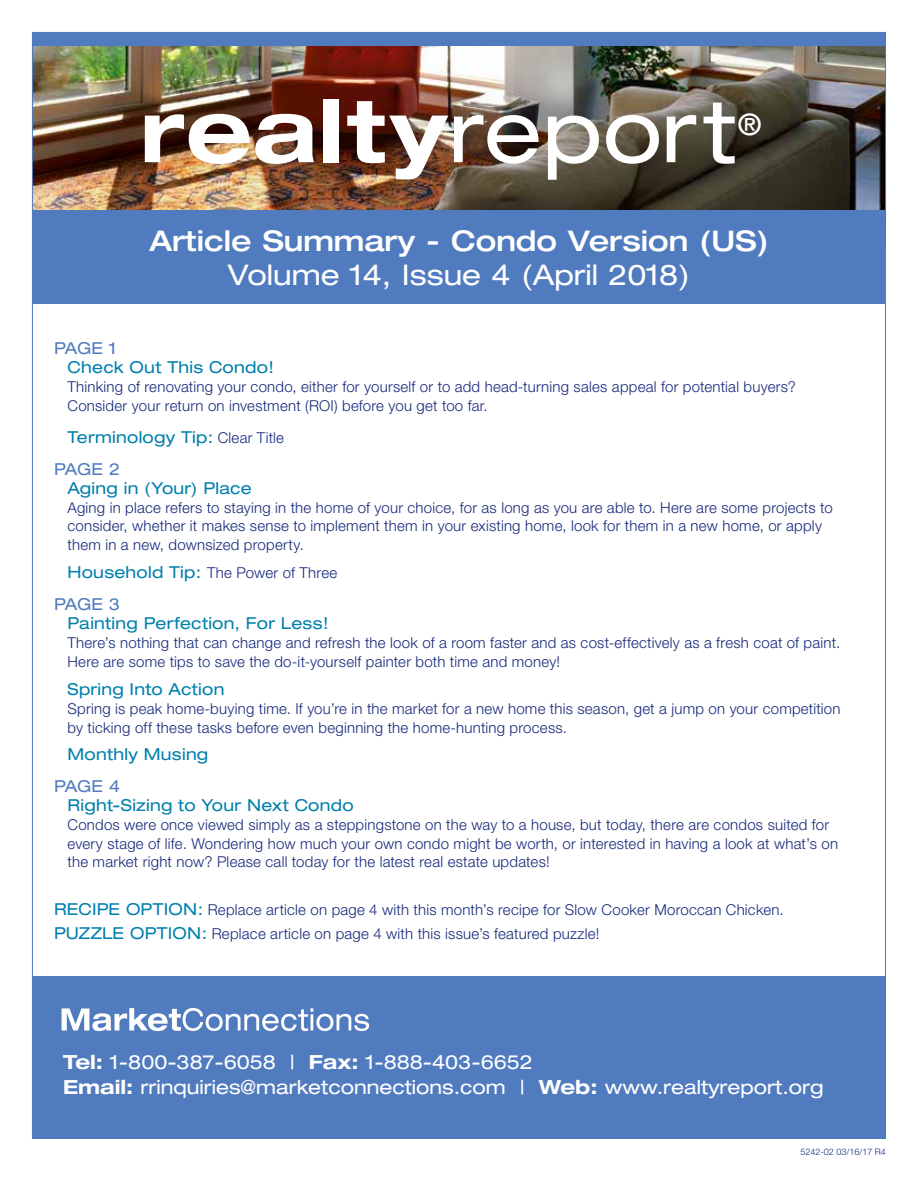
<style>
.page{position:relative;width:918px;height:1188px;background:#fff}
.page>*{position:absolute;margin:0;border:0;box-sizing:border-box;transform-origin:0 0}
.t1{font:700 expanded 87px "Helvetica Neue";letter-spacing:.015em;color:#fff}
.t2{font:expanded 29.7px "Helvetica Neue";color:#fff}
.t3{font:500 expanded 28.5px "Helvetica Neue";color:#fff}
.t4{font:expanded 28.5px "Helvetica Neue";color:#fff}
.t5{font:expanded 19.5px/25.5px "Helvetica Neue";color:#fff}
.t6{font:expanded 16.5px/32.2px "Helvetica Neue";letter-spacing:.015em;color:#0080ad}
.t7{font:expanded 16.5px "Helvetica Neue";letter-spacing:-.025em;color:#517bbf}
.t8{font:300 15px/18.8px "Helvetica Neue LT Std";letter-spacing:.015em;color:#16287a}
.t9{font:300 9px "Helvetica Neue LT Std";color:#16287a}
.s1{font-weight:400}
.s2{font-family:"Helvetica Neue LT Std";font-weight:300;font-stretch:normal;font-size:15px;color:#16287a}
.s3{color:#517bbf}
.s4{font-family:"Helvetica Neue";font-weight:400;font-stretch:expanded;font-size:16.5px;color:#0080ad}
.s5{font-weight:700}
</style>
<div class="page">
<img style="left:34px;top:46px;width:850px;height:164px">
<div style="left:32px;top:977px;width:854px;height:162px;background:#517bbf"></div>
<div style="left:33px;top:210px;width:852px;height:94px;background:#517bbf"></div>
<div style="left:32px;top:32px;width:854px;height:14px;background:#517bbf"></div>
<svg style="left:62px;top:1008px;width:307px;height:23px"></svg>
<h1 class="t1" style="left:140px;top:77px;width:598px">realty<span class="s1">report</span></h1>
<h2 class="t2" style="left:738px;top:106px;width:25px">®</h2>
<h3 class="t3" style="left:149px;top:223px;width:621px">Article Summary - Condo Version (US)</h3>
<h3 class="t4" style="left:228px;top:258px;width:464px">Volume 14, Issue 4 (April 2018)</h3>
<p class="t7" style="left:54px;top:339px;width:64px">PAGE 1</p>
<p class="t6" style="left:67px;top:351px;width:208px">Check Out This Condo!</p>
<p class="t8" style="left:68px;top:377px;width:730px">Thinking of renovating your condo, either for yourself or to add head-turning sales appeal for potential buyers?<br>Consider your return on investment (ROI) before you get too far.</p>
<p class="t6" style="left:54px;top:421px;width:232px;text-indent:14px">Terminology Tip: <span class="s2">Clear Title<br></span><span class="s3">PAGE 2</span></p>
<p class="t6" style="left:67px;top:472px;width:186px">Aging in (Your) Place</p>
<p class="t8" style="left:68px;top:498px;width:767px">Aging in place refers to staying in the home of your choice, for as long as you are able to. Here are some projects to consider, whether it makes sense to implement them in your existing home, look for them in a new home, or apply them in a new, downsized property.</p>
<p class="t8" style="left:68px;top:563px;width:271px"><span class="s4">Household Tip:</span> The Power of Three</p>
<p class="t7" style="left:54px;top:594px;width:68px">PAGE 3</p>
<p class="t6" style="left:67px;top:607px;width:263px">Painting Perfection, For Less!</p>
<p class="t8" style="left:68px;top:633px;width:774px;line-height:19.2px">There’s nothing that can change and refresh the look of a room faster and as cost-effectively as a fresh coat of paint.<br>Here are some tips to save the do-it-yourself painter both time and money!</p>
<p class="t6" style="left:68px;top:672px;width:158px">Spring Into Action</p>
<p class="t8" style="left:68px;top:698px;width:775px;line-height:19.2px">Spring is peak home-buying time. If you’re in the market for a new home this season, get a jump on your competition by ticking off these tasks before even beginning the home-hunting process.</p>
<p class="t6" style="left:68px;top:738px;width:142px">Monthly Musing</p>
<p class="t7" style="left:54px;top:777px;width:68px">PAGE 4</p>
<p class="t6" style="left:68px;top:789px;width:288px">Right-Sizing to Your Next Condo</p>
<p class="t8" style="left:68px;top:815px;width:772px">Condos were once viewed simply as a steppingstone on the way to a house, but today, there are condos suited for every stage of life. Wondering how much your own condo might be worth, or interested in having a look at what’s on the market right now? Please call today for the latest real estate updates!</p>
<p class="t8" style="left:54px;top:897px;width:731px;line-height:24px"><span class="s4">RECIPE OPTION:</span> Replace article on page 4 with this month’s recipe for Slow Cooker Moroccan Chicken.<br><span class="s4">PUZZLE OPTION:</span> Replace article on page 4 with this issue’s featured puzzle!</p>
<h3 class="t5" style="left:63px;top:1049px;width:762px"><span class="s5">Tel:</span> 1-800-387-6058 | <span class="s5">Fax:</span> 1-888-403-6652<br><span class="s5">Email:</span> rrinquiries@marketconnections.com | <span class="s5">Web:</span> www.realtyreport.org</h3>
<p class="t9" style="left:801px;top:1147px;width:87px">5242-02 03/16/17 R4</p>
</div>
